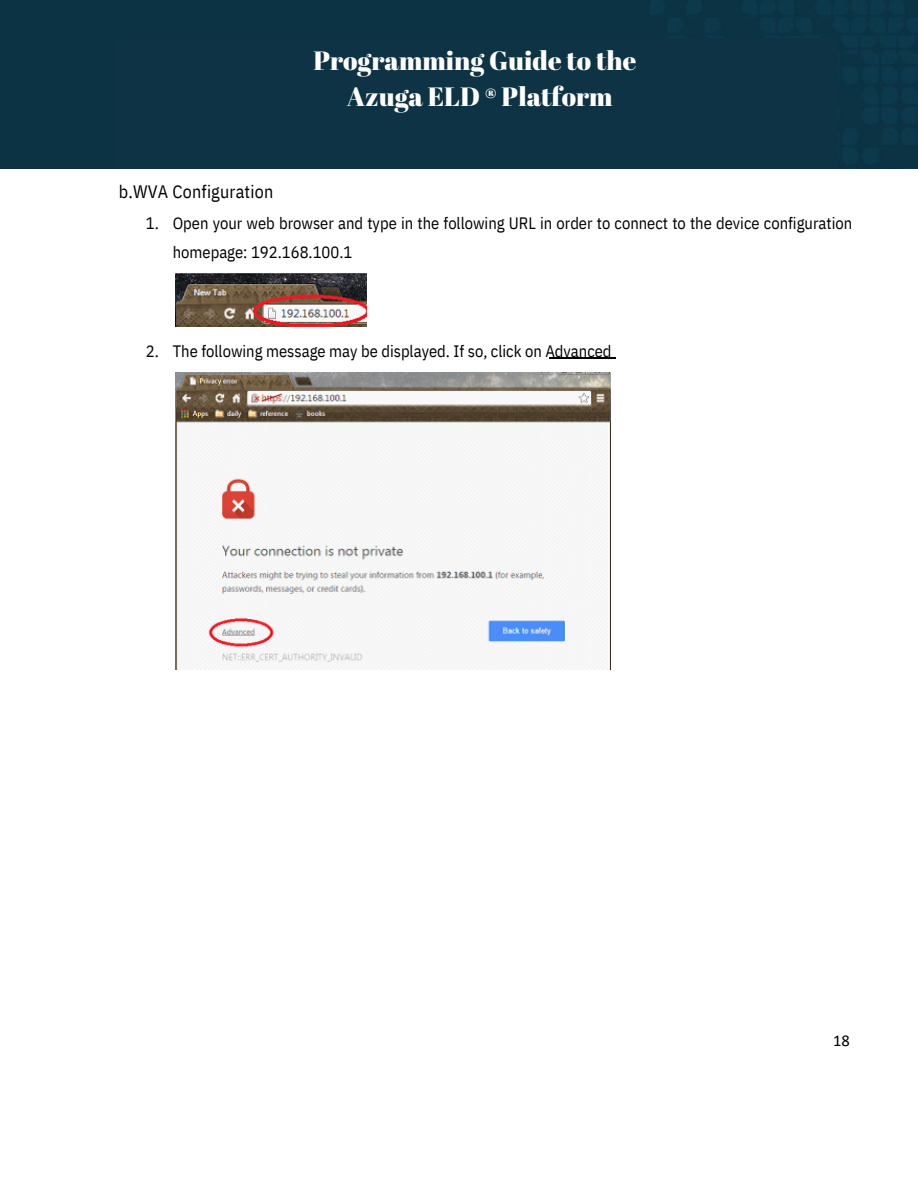
<style>
.page{position:relative;width:918px;height:1188px;background:#fff}
.page>*{position:absolute;margin:0;border:0;box-sizing:border-box;transform-origin:0 0}
.t1{font:26.4px/36.3px "Abril Fatface";color:#fefefe;text-align:center}
.t2{font:18px "IBM Plex Sans Cond";letter-spacing:.01em;color:#000}
.t3{font:16.5px/29.2px "IBM Plex Sans Cond";color:#000}
.t4{font:16.5px "Calibri";color:#000}
</style>
<div class="page">
<hr style="left:549px;top:358px;width:67px;height:1px;background:#000">
<img style="left:176px;top:273px;width:191px;height:54px">
<img style="left:176px;top:372px;width:435px;height:297px">
<div style="left:0;top:0;width:918px;height:36px;background:#0c3344"></div>
<div style="left:18px;top:18px;width:900px;height:18px;background:#0c3344"></div>
<div style="left:0;top:36px;width:918px;height:18px;background:#0c3344"></div>
<div style="left:0;top:54px;width:918px;height:115px;background:#0c3344"></div>
<div style="left:117px;top:38px;width:721px;height:131px;background:#0d3344"></div>
<p class="t1" style="left:313px;top:41px;width:324px">Programming Guide to the<br>Azuga ELD ® Platform</p>
<h1 class="t2" style="left:119px;top:180px;width:156px">b.WVA Configuration</h1>
<p class="t3" style="left:146px;top:208px;width:14px">1.</p>
<p class="t3" style="left:173px;top:208px;width:681px">Open your web browser and type in the following URL in order to connect to the device configuration homepage: 192.168.100.1</p>
<p class="t3" style="left:146px;top:336px;width:14px">2.</p>
<p class="t3" style="left:173px;top:336px;width:440px">The following message may be displayed. If so, click on Advanced</p>
<p class="t4" style="left:833px;top:1033px;width:18px">18</p>
</div>
